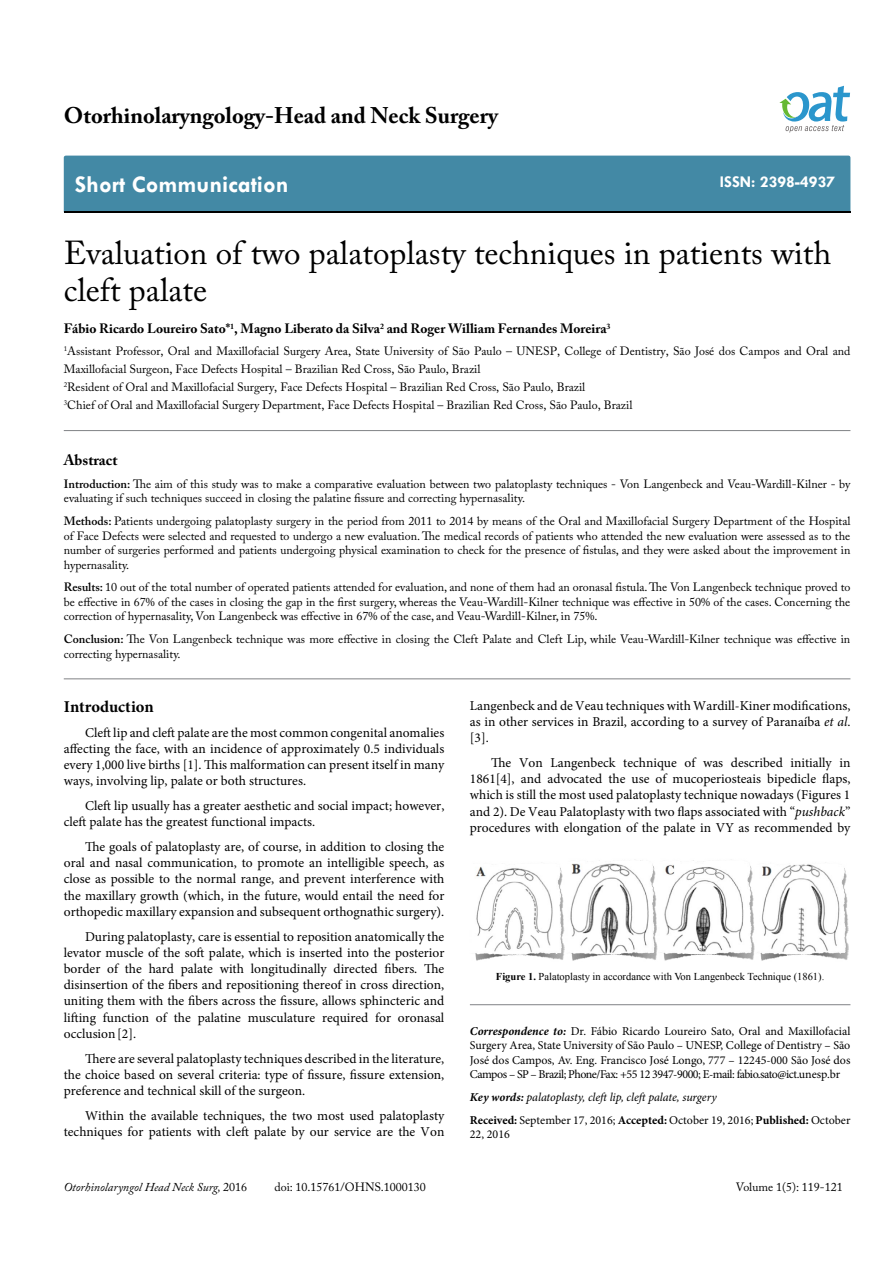
<style>
.page{position:relative;width:893px;height:1263px;background:#fff}
.page>*{position:absolute;margin:0;border:0;box-sizing:border-box;transform-origin:0 0}
.t1{font:33px/37.5px "Adobe Caslon Pro";color:#000}
.t2{font:700 24px "Tw Cen";color:#fff}
.t3{font:700 22.5px "Adobe Caslon Pro";color:#000}
.t4{font:700 16.5px "Tw Cen";color:#fff}
.t5{font:700 16.5px "Minion Pro";letter-spacing:-.005em;color:#000}
.t6{font:700 15px "Adobe Caslon Pro";color:#000}
.t7{font:13.5px/16.2px "Minion Pro";color:#000;text-align:justify}
.t8{font:700 13.5px "Adobe Caslon Pro";color:#000}
.t9{font:12px/14.4px "Adobe Caslon Pro";color:#000}
.t10{font:12px/14.4px "Minion Pro";letter-spacing:-.04em;color:#000;text-align:justify}
.t11{font:italic 12px/23px "Minion Pro";letter-spacing:-.01em;color:#000}
.t12{font:italic 12px "Adobe Caslon Pro";color:#000}
.t13{font:10.5px "Times New Roman";color:#000}
.s1{font-weight:600}
.s2{font-style:italic}
.s3{font-weight:700}
.s4{font-weight:700;font-style:italic}
.s5{font-weight:700;font-style:normal}
.s6{font-style:normal}
</style>
<div class="page">
<div style="left:64px;top:156px;width:786px;height:56px;background:#4389a5"></div>
<svg style="left:779px;top:86px;width:71px;height:47px"></svg>
<hr style="left:64px;top:430px;width:786px;height:1px;background:#808285">
<hr style="left:64px;top:679px;width:786px;height:1px;background:#808285">
<hr style="left:470px;top:1004px;width:380px;height:1px;background:#808285">
<img style="left:475px;top:866px;width:89px;height:95px">
<img style="left:570px;top:860px;width:184px;height:101px">
<img style="left:754px;top:864px;width:95px;height:97px">
<h3 class="t3" style="left:64px;top:102px;width:435px">Otorhinolaryngology-Head and Neck Surgery</h3>
<h2 class="t2" style="left:75px;top:170px;width:215px">Short Communication</h2>
<p class="t4" style="left:720px;top:172px;width:117px">ISSN: 2398-4937</p>
<h1 class="t1" style="left:64px;top:233px;width:769px">Evaluation of two palatoplasty techniques in patients with cleft palate</h1>
<p class="t8" style="left:64px;top:320px;width:548px">Fábio Ricardo Loureiro Sato*<sup>1</sup>, Magno Liberato da Silva<sup>2</sup> and Roger William Fernandes Moreira<sup>3</sup></p>
<p class="t9" style="left:64px;top:342px;width:788px;line-height:18px"><sup>1</sup>Assistant Professor, Oral and Maxillofacial Surgery Area, State University of São Paulo – UNESP, College of Dentistry, São José dos Campos and Oral and Maxillofacial Surgeon, Face Defects Hospital – Brazilian Red Cross, São Paulo, Brazil<br><sup>2</sup>Resident of Oral and Maxillofacial Surgery, Face Defects Hospital – Brazilian Red Cross, São Paulo, Brazil<br><sup>3</sup>Chief of Oral and Maxillofacial Surgery Department, Face Defects Hospital – Brazilian Red Cross, São Paulo, Brazil</p>
<p class="t6" style="left:64px;top:451px;width:55px">Abstract</p>
<p class="t9" style="left:64px;top:477px;width:788px"><span class="s1">Introduction:</span> The aim of this study was to make a comparative evaluation between two palatoplasty techniques - Von Langenbeck and Veau-Wardill-Kilner - by evaluating if such techniques succeed in closing the palatine fissure and correcting hypernasality.</p>
<p class="t9" style="left:64px;top:514px;width:788px;text-align:justify"><span class="s1">Methods:</span> Patients undergoing palatoplasty surgery in the period from 2011 to 2014 by means of the Oral and Maxillofacial Surgery Department of the Hospital of Face Defects were selected and requested to undergo a new evaluation. The medical records of patients who attended the new evaluation were assessed as to the number of surgeries performed and patients undergoing physical examination to check for the presence of fistulas, and they were asked about the improvement in hypernasality.</p>
<p class="t9" style="left:64px;top:580px;width:788px;text-align:justify"><span class="s1">Results:</span> 10 out of the total number of operated patients attended for evaluation, and none of them had an oronasal fistula. The Von Langenbeck technique proved to be effective in 67% of the cases in closing the gap in the first surgery, whereas the Veau-Wardill-Kilner technique was effective in 50% of the cases. Concerning the correction of hypernasality, Von Langenbeck was effective in 67% of the case, and Veau-Wardill-Kilner, in 75%.</p>
<p class="t9" style="left:64px;top:632px;width:788px"><span class="s1">Conclusion:</span> The Von Langenbeck technique was more effective in closing the Cleft Palate and Cleft Lip, while Veau-Wardill-Kilner technique was effective in correcting hypernasality.</p>
<p class="t5" style="left:64px;top:695px;width:91px">Introduction</p>
<p class="t7" style="left:64px;top:724px;width:382px;text-indent:21px">Cleft lip and cleft palate are the most common congenital anomalies affecting the face, with an incidence of approximately 0.5 individuals every 1,000 live births [1]. This malformation can present itself in many ways, involving lip, palate or both structures.</p>
<p class="t7" style="left:64px;top:798px;width:382px;text-indent:21px">Cleft lip usually has a greater aesthetic and social impact; however, cleft palate has the greatest functional impacts.</p>
<p class="t7" style="left:64px;top:839px;width:382px;text-indent:21px">The goals of palatoplasty are, of course, in addition to closing the oral and nasal communication, to promote an intelligible speech, as close as possible to the normal range, and prevent interference with the maxillary growth (which, in the future, would entail the need for orthopedic maxillary expansion and subsequent orthognathic surgery).</p>
<p class="t7" style="left:64px;top:928px;width:382px;text-indent:21px">During palatoplasty, care is essential to reposition anatomically the levator muscle of the soft palate, which is inserted into the posterior border of the hard palate with longitudinally directed fibers. The disinsertion of the fibers and repositioning thereof in cross direction, uniting them with the fibers across the fissure, allows sphincteric and lifting function of the palatine musculature required for oronasal occlusion[2].</p>
<p class="t7" style="left:64px;top:1050px;width:382px;text-indent:21px">There are several palatoplasty techniques described in the literature, the choice based on several criteria: type of fissure, fissure extension, preference and technical skill of the surgeon.</p>
<p class="t7" style="left:64px;top:1107px;width:382px;text-align:right">Within the available techniques, the two most used palatoplasty techniques for patients with cleft palate by our service are the Von</p>
<p class="t7" style="left:470px;top:698px;width:382px">Langenbeck and de Veau techniques with Wardill-Kiner modifications, as in other services in Brazil, according to a survey of Paranaíba <span class="s2">et al</span>. [3].</p>
<p class="t7" style="left:470px;top:755px;width:382px;text-indent:21px">The Von Langenbeck technique of was described initially in 1861[4], and advocated the use of mucoperiosteais bipedicle flaps, which is still the most used palatoplasty technique nowadays (Figures 1 and 2). De Veau Palatoplasty with two flaps associated with “<span class="s2">pushback</span>” procedures with elongation of the palate in VY as recommended by</p>
<p class="t13" style="left:496px;top:969px;width:330px"><span class="s3">Figure 1.</span> Palatoplasty in accordance with Von Langenbeck Technique (1861).</p>
<p class="t10" style="left:470px;top:1024px;width:382px"><span class="s4">Correspondence to:</span> Dr. Fábio Ricardo Loureiro Sato, Oral and Maxillofacial Surgery Area, State University of São Paulo – UNESP, College of Dentistry – São José dos Campos, Av. Eng. Francisco José Longo, 777 – 12245-000 São José dos Campos – SP – Brazil; Phone/Fax: +55 12 3947-9000; E-mail: fabio.sato@ict.unesp.br</p>
<p class="t11" style="left:470px;top:1085px;width:382px"><span class="s3">Key words:</span> palatoplasty, cleft lip, cleft palate, surgery<br><span class="s5">Received:</span> <span class="s6">September 17, 2016;</span> <span class="s5">Accepted:</span> <span class="s6">October 19, 2016;</span> <span class="s5">Published:</span> <span class="s6">October</span></p>
<p class="t10" style="left:470px;top:1127px;width:42px">22, 2016</p>
<p class="t12" style="left:64px;top:1180px;width:185px">Otorhinolaryngol Head Neck Surg, <span class="s6">2016</span></p>
<p class="t9" style="left:274px;top:1180px;width:153px">doi: 10.15761/OHNS.1000130</p>
<p class="t9" style="left:736px;top:1180px;width:108px">Volume 1(5): 119-121</p>
</div>
